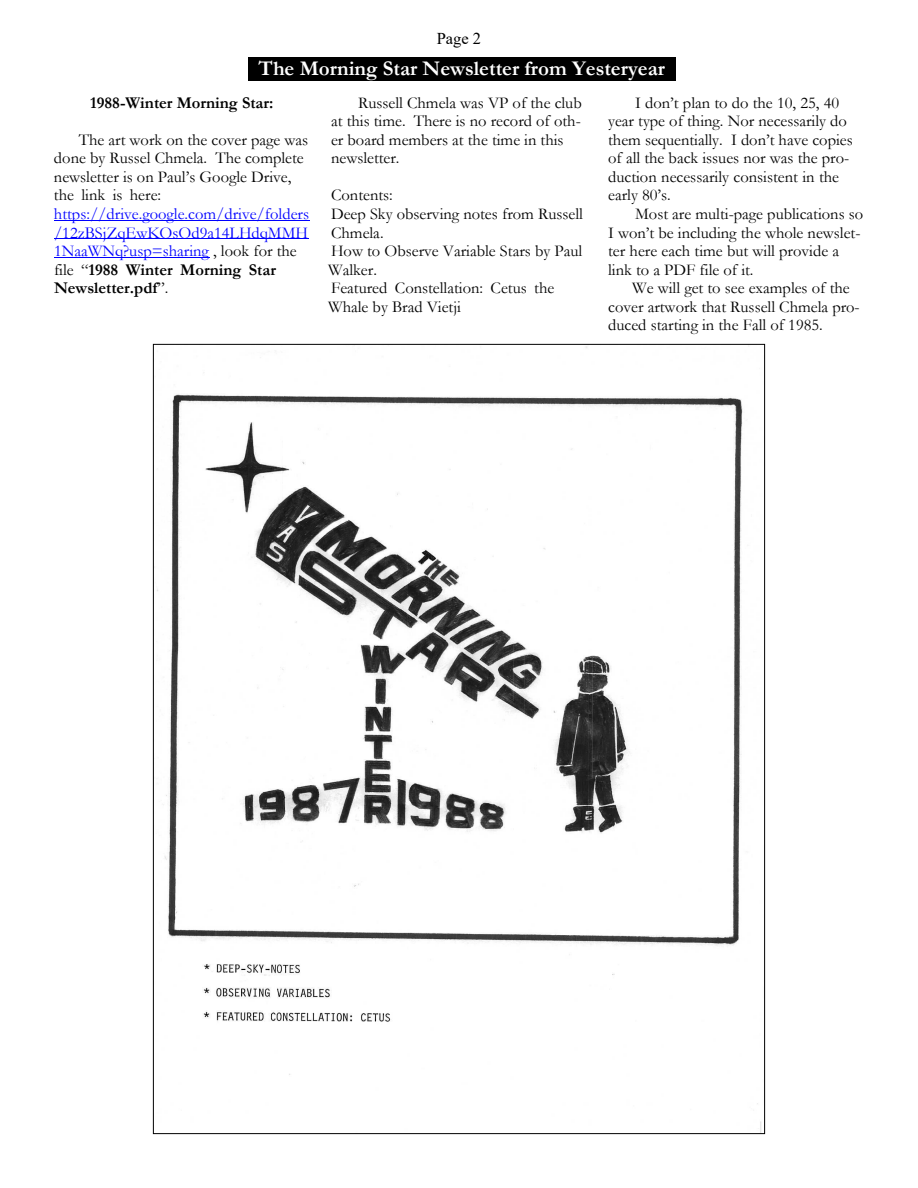
<style>
.page{position:relative;width:918px;height:1188px;background:#fff}
.page>*{position:absolute;margin:0;border:0;box-sizing:border-box;transform-origin:0 0}
.t1{font:700 21px "Garamond";color:#fff}
.t2{font:16.5px/18.6px "Garamond";color:#000}
.t3{font:16.5px/18.6px "Garamond";color:#00f}
.t4{font:700 16.5px "Garamond";color:#000}
.t5{font:16.5px "Times New Roman";color:#000}
.s1{color:#000}
.s2{font-weight:700;color:#000}
</style>
<div class="page">
<hr style="left:54px;top:220px;width:255px;height:1px;background:#00f">
<hr style="left:54px;top:238px;width:254px;height:1px;background:#00f">
<hr style="left:54px;top:257px;width:155px;height:1px;background:#00f">
<div style="left:248px;top:57px;width:417px;height:24px;background:#000"></div>
<div style="left:665px;top:57px;width:11px;height:24px;background:#000"></div>
<img style="left:157px;top:346px;width:605px;height:786px">
<p class="t5" style="left:437px;top:33px;width:46px">Page 2</p>
<p class="t1" style="left:259px;top:61px;width:408px">The Morning Star Newsletter from Yesteryear</p>
<p class="t4" style="left:90px;top:97px;width:185px">1988-Winter Morning Star:</p>
<p class="t2" style="left:54px;top:132px;width:256px;text-indent:25px">The art work on the cover page was done by Russel Chmela. The complete newsletter is on Paul’s Google Drive, the link is here:</p>
<p class="t3" style="left:54px;top:207px;width:257px">https://drive.google.com/drive/folders /12zBSjZqEwKOsOd9a14LHdqMMH<br>1NaaWNq?usp=sharing <span class="s1">, look for the file “</span><span class="s2">1988 Winter Morning Star<br>Newsletter.pdf</span><span class="s1">”.</span></p>
<p class="t2" style="left:331px;top:95px;width:252px;text-indent:27px">Russell Chmela was VP of the club at this time. There is no record of oth&shy;er board members at the time in this newsletter.</p>
<p class="t2" style="left:328px;top:188px;width:256px">Contents:<br>Deep Sky observing notes from Russell<br>Chmela.<br>How to Observe Variable Stars by Paul<br>Walker.<br>Featured Constellation: Cetus the<br>Whale by Brad Vietji</p>
<p class="t2" style="left:608px;top:95px;width:246px;text-indent:27px">I don’t plan to do the 10, 25, 40 year type of thing. Nor necessarily do them sequentially. I don’t have copies of all the back issues nor was the pro&shy;duction necessarily consistent in the early 80’s.</p>
<p class="t2" style="left:608px;top:207px;width:257px;text-indent:27px">Most are multi-page publications so I won’t be including the whole newslet&shy;ter here each time but will provide a link to a PDF file of it.</p>
<p class="t2" style="left:608px;top:281px;width:253px;text-indent:24px">We will get to see examples of the cover artwork that Russell Chmela pro&shy;duced starting in the Fall of 1985.</p>
</div>
